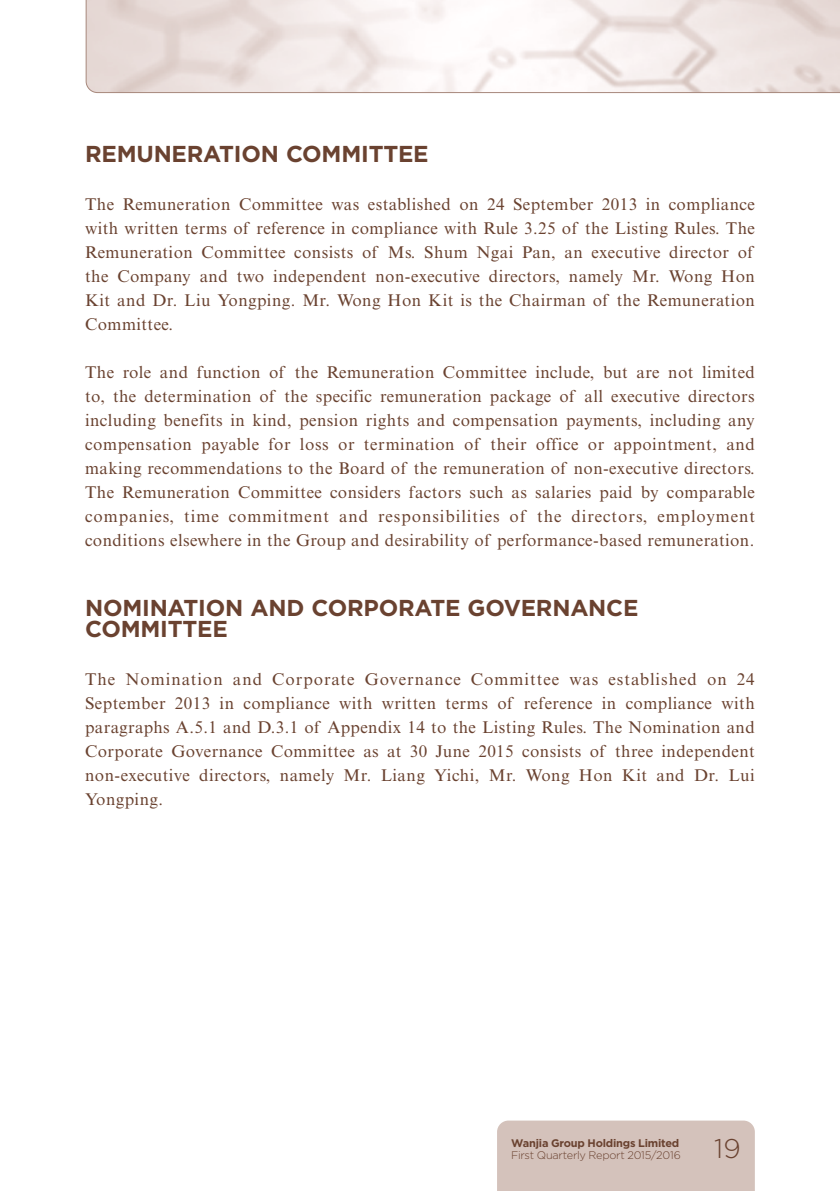
<style>
.page{position:relative;width:840px;height:1191px;background:#fff}
.page>*{position:absolute;margin:0;border:0;box-sizing:border-box;transform-origin:0 0}
.t1{font:300 27px "Gotham HTF";color:#6a4230}
.Heading_1{font:700 23px/21px "Gotham HTF";letter-spacing:-.01em;color:#6a4230}
.Body_Text{font:17px/24px "Times New Roman MT Std";letter-spacing:.025em;color:#6a4230;text-align:justify}
.t2{font:300 11px "Gotham HTF";letter-spacing:-.02em;color:#6a4230}
.t3{font:700 11px "Gotham HTF";letter-spacing:-.02em;color:#6a4230}
</style>
<div class="page">
<svg style="left:86px;top:0;width:753px;height:93px"></svg>
<div style="left:497px;top:1120px;width:257px;height:71px;background:#d4c2bb"></div>
<p class="Heading_1" style="left:85px;top:143px;width:345px">REMUNERATION COMMITTEE</p>
<p class="Body_Text" style="left:85px;top:193px;width:671px">The Remuneration Committee was established on 24 September 2013 in compliance with written terms of reference in compliance with Rule 3.25 of the Listing Rules. The Remuneration Committee consists of Ms. Shum Ngai Pan, an executive director of the Company and two independent non-executive directors, namely Mr. Wong Hon Kit and Dr. Liu Yongping. Mr. Wong Hon Kit is the Chairman of the Remuneration Committee.</p>
<p class="Body_Text" style="left:85px;top:361px;width:671px">The role and function of the Remuneration Committee include, but are not limited to, the determination of the specific remuneration package of all executive directors including benefits in kind, pension rights and compensation payments, including any compensation payable for loss or termination of their office or appointment, and making recommendations to the Board of the remuneration of non-executive directors.<br>The Remuneration Committee considers factors such as salaries paid by comparable companies, time commitment and responsibilities of the directors, employment conditions elsewhere in the Group and desirability of performance-based remuneration.</p>
<p class="Heading_1" style="left:85px;top:596px;width:554px">NOMINATION AND CORPORATE GOVERNANCE<br>COMMITTEE</p>
<p class="Body_Text" style="left:85px;top:667px;width:671px">The Nomination and Corporate Governance Committee was established on 24<br>September 2013 in compliance with written terms of reference in compliance with paragraphs A.5.1 and D.3.1 of Appendix 14 to the Listing Rules. The Nomination and Corporate Governance Committee as at 30 June 2015 consists of three independent non-executive directors, namely Mr. Liang Yichi, Mr. Wong Hon Kit and Dr. Lui Yongping.</p>
<p class="t3" style="left:511px;top:1136px;width:169px">Wanjia Group Holdings Limited</p>
<p class="t2" style="left:511px;top:1148px;width:171px">First Quarterly Report 2015/2016</p>
<h1 class="t1" style="left:713px;top:1134px;width:28px">19</h1>
</div>
